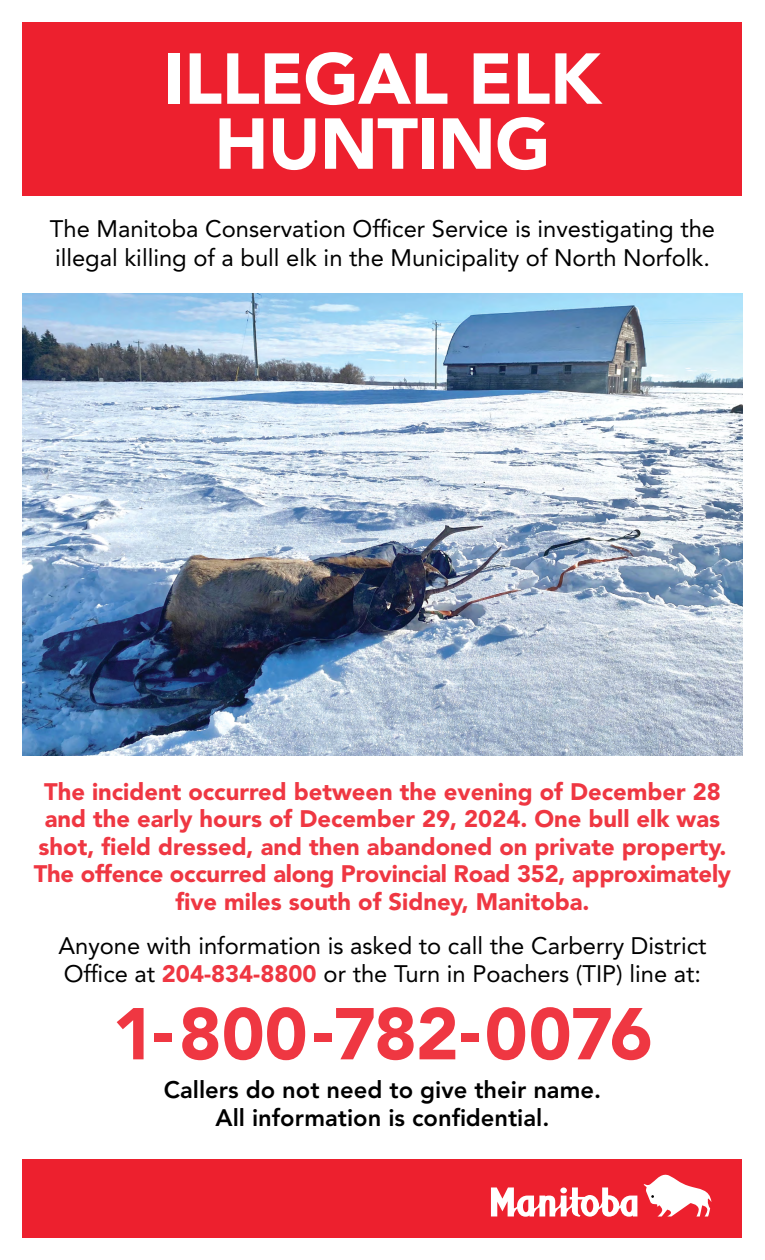
<style>
.page{position:relative;width:765px;height:1260px;background:#fff}
.page>*{position:absolute;margin:0;border:0;box-sizing:border-box;transform-origin:0 0}
.t1{font:900 72.5px "Avenir LT Std";letter-spacing:-.015em;color:#ef3742}
.t2{font:900 71.25px/65px "Avenir LT Std";letter-spacing:-.01em;color:#fff;text-align:center}
.t3{font:900 23.75px/27.5px "Avenir LT Std";color:#ef3742;text-align:center}
.t4{font:23.75px/28.8px "Avenir LT Std";color:#000}
.t5{font:800 23.75px/27.5px "Avenir LT Std";color:#000;text-align:center}
.s1{font-weight:900;color:#ef3742}
</style>
<div class="page">
<div style="left:22px;top:22px;width:720px;height:174px;background:#ed202e"></div>
<img style="left:22px;top:293px;width:720px;height:463px">
<div style="left:22px;top:1159px;width:720px;height:79px;background:#ed202e"></div>
<svg style="left:643px;top:1174px;width:68px;height:43px"></svg>
<svg style="left:491px;top:1187px;width:146px;height:30px"></svg>
<div style="left:560px;top:1187px;width:7px;height:6px;background:#fff;border-radius:50%"></div>
<p class="t2" style="left:164px;top:46px;width:439px">ILLEGAL ELK<br>HUNTING</p>
<p class="t4" style="left:50px;top:215px;width:667px">The Manitoba Conservation Officer Service is investigating the illegal killing of a bull elk in the Municipality of North Norfolk.</p>
<p class="t3" style="left:34px;top:778px;width:699px">The incident occurred between the evening of December 28 and the early hours of December 29, 2024. One bull elk was shot, field dressed, and then abandoned on private property.<br>The offence occurred along Provincial Road 352, approximately five miles south of Sidney, Manitoba.</p>
<p class="t4" style="left:58px;top:933px;width:650px;line-height:27.5px">Anyone with information is asked to call the Carberry District<br>Office at <span class="s1">204-834-8800</span> or the Turn in Poachers (TIP) line at:</p>
<p class="t1" style="left:112px;top:990px;width:542px">1-800-782-0076</p>
<p class="t5" style="left:164px;top:1076px;width:439px">Callers do not need to give their name.<br>All information is confidential.</p>
</div>
